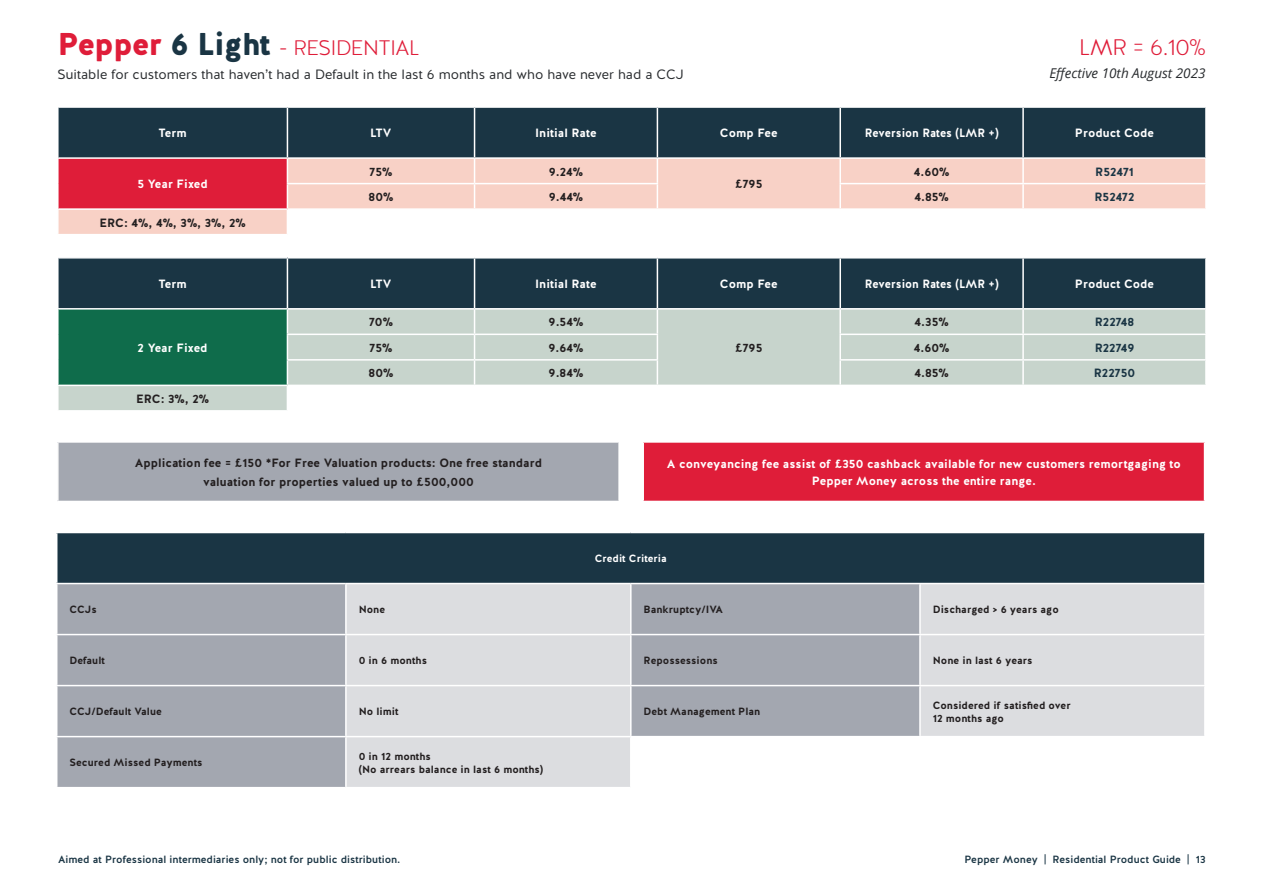
<style>
.page{position:relative;width:1263px;height:893px;background:#fff}
.page>*{position:absolute;margin:0;border:0;box-sizing:border-box;transform-origin:0 0}
.t1{font:300 22.5px "Halis R";color:#df1d39}
.t2{font:300 21px "Halis R";letter-spacing:-.02em;color:#df1d39}
.Body{font:13.5px "Halis R";color:#292c2f}
.t3{font:italic 13.5px "Open Sans";color:#292c2f}
.Footer_text{font:700 12px/19.5px "Halis R";color:#231f20;text-align:center}
.Footer_text-2{font:700 12px/16.5px "Halis R";color:#fff;text-align:center}
.Main_cells{font:700 12px "Halis R";color:#231f20}
.Sub_Blue_header{font:700 12px "Halis R";color:#fff}
.Sub_Blue_header-2{font:700 12px "Halis R";color:#fff;scale:.95 1}
.Main_cells-2{font:700 12px "Halis R";color:#1a3544}
.Main_cells-3{font:700 12px "Halis R";color:#fff}
.Main_Cells_Left_Aligned{font:700 10.5px/12.6px "Halis R";color:#231f20}
.t4{font:500 10.5px "Halis R";color:#1a3544}
.Sub_Blue_header-3{font:700 10.5px "Halis R";color:#fff}
.s1{font-weight:900;font-size:31.5px}
.s2{font-weight:900;font-size:31.5px;color:#1a3544}
</style>
<div class="page">
<div style="left:58px;top:107px;width:229px;height:51px;background:#1a3544"></div>
<div style="left:288px;top:108px;width:917px;height:49px;background:#1a3544"></div>
<svg style="left:59px;top:159px;width:228px;height:75px;background:#e75867"></svg>
<hr style="left:57px;top:106px;width:230px;height:2px;background:#fff">
<hr style="left:57px;top:108px;width:2px;height:49px;background:#fff">
<hr style="left:474px;top:108px;width:1px;height:49px;background:#fff">
<hr style="left:657px;top:108px;width:1px;height:49px;background:#fff">
<hr style="left:839px;top:108px;width:2px;height:49px;background:#fff">
<hr style="left:1022px;top:108px;width:2px;height:49px;background:#fff">
<hr style="left:57px;top:157px;width:230px;height:2px;background:#fff">
<hr style="left:57px;top:208px;width:230px;height:2px;background:#fff">
<svg style="left:287px;top:159px;width:919px;height:51px;background:#f8d3c9"></svg>
<hr style="left:839px;top:184px;width:2px;height:24px;background:#fff">
<div style="left:58px;top:258px;width:229px;height:51px;background:#1a3544"></div>
<div style="left:288px;top:259px;width:917px;height:49px;background:#1a3544"></div>
<svg style="left:59px;top:310px;width:228px;height:100px;background:#3c856b"></svg>
<hr style="left:57px;top:257px;width:230px;height:2px;background:#fff">
<hr style="left:57px;top:259px;width:2px;height:49px;background:#fff">
<hr style="left:474px;top:259px;width:1px;height:49px;background:#fff">
<hr style="left:657px;top:259px;width:1px;height:49px;background:#fff">
<hr style="left:839px;top:259px;width:2px;height:49px;background:#fff">
<hr style="left:1022px;top:259px;width:2px;height:49px;background:#fff">
<hr style="left:57px;top:308px;width:230px;height:2px;background:#fff">
<hr style="left:57px;top:385px;width:230px;height:1px;background:#fff">
<svg style="left:287px;top:310px;width:919px;height:76px;background:#c9d6ce"></svg>
<hr style="left:474px;top:385px;width:183px;height:1px;background:#fff">
<hr style="left:657px;top:385px;width:183px;height:1px;background:#fff">
<div style="left:57px;top:532px;width:1148px;height:51px;background:#1a3544"></div>
<div style="left:57px;top:584px;width:288px;height:203px;background:#a3a7b0"></div>
<svg style="left:347px;top:584px;width:857px;height:203px;background:#cbcdd1"></svg>
<svg style="left:632px;top:737px;width:572px;height:50px"></svg>
<hr style="left:56px;top:634px;width:290px;height:1px;background:#fff">
<hr style="left:346px;top:634px;width:285px;height:1px;background:#fff">
<hr style="left:56px;top:685px;width:290px;height:1px;background:#fff">
<hr style="left:346px;top:685px;width:285px;height:1px;background:#fff">
<hr style="left:631px;top:685px;width:289px;height:1px;background:#fff">
<hr style="left:630px;top:635px;width:2px;height:50px;background:#fff">
<hr style="left:630px;top:686px;width:2px;height:50px;background:#fff">
<hr style="left:631px;top:736px;width:289px;height:1px;background:#fff">
<hr style="left:1204px;top:533px;width:2px;height:50px;background:#fff">
<hr style="left:56px;top:532px;width:290px;height:1px;background:#fff">
<hr style="left:346px;top:532px;width:285px;height:1px;background:#fff">
<hr style="left:631px;top:532px;width:289px;height:1px;background:#fff">
<hr style="left:920px;top:532px;width:286px;height:1px;background:#fff">
<hr style="left:919px;top:686px;width:2px;height:50px;background:#fff">
<hr style="left:920px;top:736px;width:286px;height:1px;background:#fff">
<hr style="left:919px;top:635px;width:2px;height:50px;background:#fff">
<hr style="left:920px;top:685px;width:286px;height:1px;background:#fff">
<hr style="left:630px;top:584px;width:2px;height:50px;background:#fff">
<hr style="left:631px;top:634px;width:289px;height:1px;background:#fff">
<hr style="left:56px;top:736px;width:290px;height:1px;background:#fff">
<hr style="left:346px;top:736px;width:285px;height:1px;background:#fff">
<hr style="left:919px;top:584px;width:2px;height:50px;background:#fff">
<hr style="left:920px;top:634px;width:286px;height:1px;background:#fff">
<hr style="left:630px;top:737px;width:2px;height:50px;background:#fff">
<hr style="left:919px;top:737px;width:2px;height:50px;background:#fff">
<div style="left:58px;top:442px;width:561px;height:59px;background:#a3a7b0"></div>
<hr style="left:57px;top:441px;width:563px;height:2px;background:#fff">
<hr style="left:57px;top:443px;width:2px;height:58px;background:#fff">
<hr style="left:618px;top:443px;width:2px;height:58px;background:#fff">
<div style="left:643px;top:442px;width:561px;height:59px;background:#df1d39"></div>
<hr style="left:642px;top:441px;width:563px;height:2px;background:#fff">
<hr style="left:642px;top:443px;width:2px;height:58px;background:#fff">
<h1 class="t2" style="left:57px;top:35px;width:364px"><span class="s1">Pepper</span> <span class="s2">6 Light</span> - RESIDENTIAL</h1>
<p class="Body" style="left:57px;top:65px;width:628px">Suitable for customers that haven’t had a Default in the last 6 months and who have never had a CCJ</p>
<h1 class="t1" style="left:1079px;top:33px;width:128px">LMR = 6.10%</h1>
<p class="t3" style="left:1049px;top:64px;width:158px">Effective 10th August 2023</p>
<p class="Sub_Blue_header" style="left:159px;top:125px;width:30px">Term</p>
<p class="Sub_Blue_header" style="left:370px;top:125px;width:23px">LTV</p>
<p class="Sub_Blue_header" style="left:535px;top:125px;width:63px">Initial Rate</p>
<p class="Sub_Blue_header" style="left:720px;top:125px;width:59px">Comp Fee</p>
<p class="Sub_Blue_header-2" style="left:865px;top:125px;width:142px">Reversion Rates (LMR +)</p>
<p class="Sub_Blue_header" style="left:1075px;top:125px;width:81px">Product Code</p>
<p class="Main_cells-3" style="left:137px;top:176px;width:72px">5 Year Fixed</p>
<p class="Main_cells" style="left:369px;top:164px;width:24px">75%</p>
<p class="Main_cells" style="left:549px;top:164px;width:36px">9.24%</p>
<p class="Main_cells" style="left:914px;top:164px;width:37px">4.60%</p>
<p class="Main_cells-2" style="left:1095px;top:164px;width:40px">R52471</p>
<p class="Main_cells" style="left:735px;top:176px;width:29px">£795</p>
<p class="Footer_text" style="left:99px;top:213px;width:148px">ERC: 4%, 4%, 3%, 3%, 2%</p>
<p class="Main_cells" style="left:369px;top:189px;width:26px">80%</p>
<p class="Main_cells" style="left:549px;top:189px;width:36px">9.44%</p>
<p class="Main_cells" style="left:914px;top:189px;width:36px">4.85%</p>
<p class="Main_cells-2" style="left:1094px;top:189px;width:42px">R52472</p>
<p class="Sub_Blue_header" style="left:159px;top:276px;width:30px">Term</p>
<p class="Sub_Blue_header" style="left:370px;top:276px;width:23px">LTV</p>
<p class="Sub_Blue_header" style="left:535px;top:276px;width:63px">Initial Rate</p>
<p class="Sub_Blue_header" style="left:720px;top:276px;width:59px">Comp Fee</p>
<p class="Sub_Blue_header-2" style="left:865px;top:276px;width:142px">Reversion Rates (LMR +)</p>
<p class="Sub_Blue_header" style="left:1075px;top:276px;width:81px">Product Code</p>
<p class="Main_cells-3" style="left:138px;top:340px;width:71px">2 Year Fixed</p>
<p class="Footer_text" style="left:136px;top:389px;width:75px">ERC: 3%, 2%</p>
<p class="Main_cells" style="left:369px;top:314px;width:25px">70%</p>
<p class="Main_cells" style="left:549px;top:314px;width:36px">9.54%</p>
<p class="Main_cells" style="left:915px;top:314px;width:36px">4.35%</p>
<p class="Main_cells-2" style="left:1095px;top:314px;width:41px">R22748</p>
<p class="Main_cells" style="left:735px;top:340px;width:29px">£795</p>
<p class="Main_cells" style="left:369px;top:340px;width:24px">75%</p>
<p class="Main_cells" style="left:548px;top:340px;width:36px">9.64%</p>
<p class="Main_cells" style="left:914px;top:340px;width:37px">4.60%</p>
<p class="Main_cells-2" style="left:1095px;top:340px;width:41px">R22749</p>
<p class="Main_cells" style="left:369px;top:365px;width:26px">80%</p>
<p class="Main_cells" style="left:549px;top:365px;width:36px">9.84%</p>
<p class="Main_cells" style="left:914px;top:365px;width:36px">4.85%</p>
<p class="Main_cells-2" style="left:1094px;top:365px;width:43px">R22750</p>
<p class="Footer_text" style="left:135px;top:453px;width:409px">Application fee = £150 *For Free Valuation products: One free standard valuation for properties valued up to £500,000</p>
<p class="Footer_text-2" style="left:667px;top:456px;width:516px">A conveyancing fee assist of £350 cashback available for new customers remortgaging to<br>Pepper Money across the entire range.</p>
<p class="Sub_Blue_header-3" style="left:595px;top:552px;width:74px">Credit Criteria</p>
<p class="Main_Cells_Left_Aligned" style="left:69px;top:603px;width:29px">CCJs</p>
<p class="Main_Cells_Left_Aligned" style="left:359px;top:603px;width:28px">None</p>
<p class="Main_Cells_Left_Aligned" style="left:644px;top:603px;width:81px">Bankruptcy/IVA</p>
<p class="Main_Cells_Left_Aligned" style="left:933px;top:603px;width:128px">Discharged &gt; 6 years ago</p>
<p class="Main_Cells_Left_Aligned" style="left:69px;top:654px;width:37px">Default</p>
<p class="Main_Cells_Left_Aligned" style="left:359px;top:654px;width:70px">0 in 6 months</p>
<p class="Main_Cells_Left_Aligned" style="left:644px;top:654px;width:76px">Repossessions</p>
<p class="Main_Cells_Left_Aligned" style="left:933px;top:654px;width:101px">None in last 6 years</p>
<p class="Main_Cells_Left_Aligned" style="left:69px;top:705px;width:94px">CCJ/Default Value</p>
<p class="Main_Cells_Left_Aligned" style="left:359px;top:705px;width:41px">No limit</p>
<p class="Main_Cells_Left_Aligned" style="left:644px;top:705px;width:118px">Debt Management Plan</p>
<p class="Main_Cells_Left_Aligned" style="left:933px;top:699px;width:139px">Considered if satisfied over<br>12 months ago</p>
<p class="Main_Cells_Left_Aligned" style="left:69px;top:757px;width:135px">Secured Missed Payments</p>
<p class="Main_Cells_Left_Aligned" style="left:359px;top:750px;width:186px">0 in 12 months<br>(No arrears balance in last 6 months)</p>
<p class="t4" style="left:58px;top:852px;width:344px">Aimed at Professional intermediaries only; not for public distribution.</p>
<p class="t4" style="left:964px;top:852px;width:243px">Pepper Money | Residential Product Guide | 13</p>
</div>
